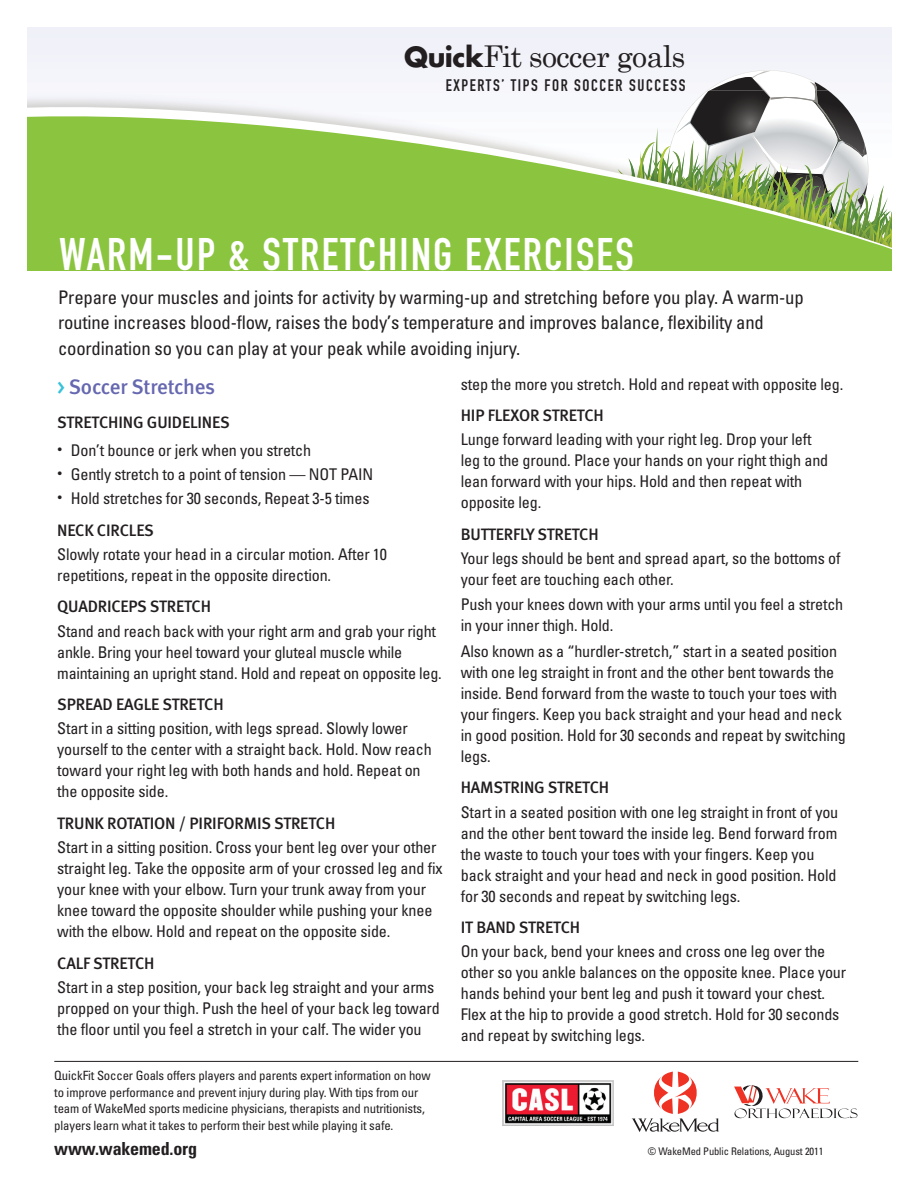
<style>
.page{position:relative;width:918px;height:1188px;background:#fff}
.page>*{position:absolute;margin:0;border:0;box-sizing:border-box;transform-origin:0 0}
.t1{font:45px "DIN Engschrift LTCE Alternate";letter-spacing:.05em;color:#fff}
.t2{font:30px "Century Schoolbook";letter-spacing:-.02em;color:#231f20}
.t3{font:500 21px "Meta";letter-spacing:-.01em;color:#6668b0}
.t4{font:condensed 18.75px/25.5px "Univers";letter-spacing:-.01em;color:#231f20}
.t5{font:700 condensed 18px "Univers";letter-spacing:-.01em;color:#231f20}
.t6{font:500 16.5px "Meta";letter-spacing:-.01em;color:#231f20}
.t7{font:16.5px "DIN Engschrift LTCE Alternate";letter-spacing:.1em;color:#231f20}
.t8{font:condensed 16.2px/21px "Univers";letter-spacing:-.01em;color:#231f20}
.t9{font:condensed 12.75px/16.5px "Univers";letter-spacing:-.01em;color:#231f20}
.t10{font:condensed 10.5px "Univers";letter-spacing:-.01em;color:#231f20}
.s1{font-family:"Futura";font-weight:700;font-size:27px}
.s2{color:#38c2d8}
</style>
<div class="page">
<div style="left:27px;top:27px;width:864px;height:55px;background:#f1f2f9"></div>
<svg style="left:601px;top:70px;width:291px;height:200px"></svg>
<svg style="left:27px;top:86px;width:864px;height:10px;fill:#f6f6fb"></svg>
<svg style="left:27px;top:96px;width:864px;height:174px;fill:#8bc540"></svg>
<hr style="left:54px;top:1061px;width:804px;height:1px;background:#231f20">
<img style="left:503px;top:1080px;width:111px;height:45px">
<svg style="left:632px;top:1072px;width:87px;height:60px"></svg>
<svg style="left:734px;top:1085px;width:123px;height:33px"></svg>
<h2 class="t2" style="left:404px;top:38px;width:283px"><span class="s1">Quick</span>Fit soccer goals</h2>
<p class="t7" style="left:446px;top:79px;width:241px">EXPERTS’ TIPS FOR SOCCER SUCCESS</p>
<h1 class="t1" style="left:59px;top:238px;width:576px">WARM-UP &amp; STRETCHING EXERCISES</h1>
<p class="t4" style="left:58px;top:286px;width:747px">Prepare your muscles and joints for activity by warming-up and stretching before you play. A warm-up routine increases blood-flow, raises the body’s temperature and improves balance, flexibility and coordination so you can play at your peak while avoiding injury.</p>
<p class="t3" style="left:57px;top:378px;width:159px"><span class="s2">&gt;</span> Soccer Stretches</p>
<p class="t6" style="left:57px;top:416px;width:174px">STRETCHING GUIDELINES</p>
<p class="t8" style="left:57px;top:441px;width:255px"><sup>•</sup> Don’t bounce or jerk when you stretch</p>
<p class="t8" style="left:57px;top:465px;width:317px"><sup>•</sup> Gently stretch to a point of tension — NOT PAIN</p>
<p class="t8" style="left:57px;top:489px;width:314px"><sup>•</sup> Hold stretches for 30 seconds, Repeat 3-5 times</p>
<p class="t6" style="left:57px;top:524px;width:98px">NECK CIRCLES</p>
<p class="t8" style="left:57px;top:545px;width:331px">Slowly rotate your head in a circular motion. After 10 repetitions, repeat in the opposite direction.</p>
<p class="t6" style="left:57px;top:600px;width:155px">QUADRICEPS STRETCH</p>
<p class="t8" style="left:57px;top:622px;width:386px">Stand and reach back with your right arm and grab your right ankle. Bring your heel toward your gluteal muscle while maintaining an upright stand. Hold and repeat on opposite leg.</p>
<p class="t6" style="left:57px;top:698px;width:168px">SPREAD EAGLE STRETCH</p>
<p class="t8" style="left:57px;top:720px;width:376px">Start in a sitting position, with legs spread. Slowly lower yourself to the center with a straight back. Hold. Now reach toward your right leg with both hands and hold. Repeat on the opposite side.</p>
<p class="t6" style="left:57px;top:817px;width:280px">TRUNK ROTATION / PIRIFORMIS STRETCH</p>
<p class="t8" style="left:57px;top:838px;width:387px">Start in a sitting position. Cross your bent leg over your other straight leg. Take the opposite arm of your crossed leg and fix your knee with your elbow. Turn your trunk away from your knee toward the opposite shoulder while pushing your knee with the elbow. Hold and repeat on the opposite side.</p>
<p class="t6" style="left:57px;top:957px;width:99px">CALF STRETCH</p>
<p class="t8" style="left:57px;top:978px;width:384px">Start in a step position, your back leg straight and your arms propped on your thigh. Push the heel of your back leg toward the floor until you feel a stretch in your calf. The wider you</p>
<p class="t9" style="left:54px;top:1069px;width:378px">QuickFit Soccer Goals offers players and parents expert information on how to improve performance and prevent injury during play. With tips from our team of WakeMed sports medicine physicians, therapists and nutritionists, players learn what it takes to perform their best while playing it safe.</p>
<p class="t5" style="left:54px;top:1142px;width:144px">www.wakemed.org</p>
<p class="t8" style="left:461px;top:375px;width:384px">step the more you stretch. Hold and repeat with opposite leg.</p>
<p class="t6" style="left:461px;top:409px;width:145px">HIP FLEXOR STRETCH</p>
<p class="t8" style="left:461px;top:431px;width:369px">Lunge forward leading with your right leg. Drop your left leg to the ground. Place your hands on your right thigh and lean forward with your hips. Hold and then repeat with opposite leg.</p>
<p class="t6" style="left:461px;top:528px;width:140px">BUTTERFLY STRETCH</p>
<p class="t8" style="left:461px;top:549px;width:381px">Your legs should be bent and spread apart, so the bottoms of your feet are touching each other.</p>
<p class="t8" style="left:461px;top:596px;width:384px">Push your knees down with your arms until you feel a stretch in your inner thigh. Hold.</p>
<p class="t8" style="left:461px;top:642px;width:387px">Also known as a “hurdler-stretch,” start in a seated position with one leg straight in front and the other bent towards the inside. Bend forward from the waste to touch your toes with your fingers. Keep you back straight and your head and neck in good position. Hold for 30 seconds and repeat by switching legs.</p>
<p class="t6" style="left:461px;top:781px;width:150px">HAMSTRING STRETCH</p>
<p class="t8" style="left:461px;top:803px;width:379px">Start in a seated position with one leg straight in front of you and the other bent toward the inside leg. Bend forward from the waste to touch your toes with your fingers. Keep you back straight and your head and neck in good position. Hold for 30 seconds and repeat by switching legs.</p>
<p class="t6" style="left:461px;top:921px;width:121px">IT BAND STRETCH</p>
<p class="t8" style="left:461px;top:942px;width:387px">On your back, bend your knees and cross one leg over the other so you ankle balances on the opposite knee. Place your hands behind your bent leg and push it toward your chest.<br>Flex at the hip to provide a good stretch. Hold for 30 seconds and repeat by switching legs.</p>
<p class="t10" style="left:648px;top:1148px;width:177px">© WakeMed Public Relations, August 2011</p>
</div>
